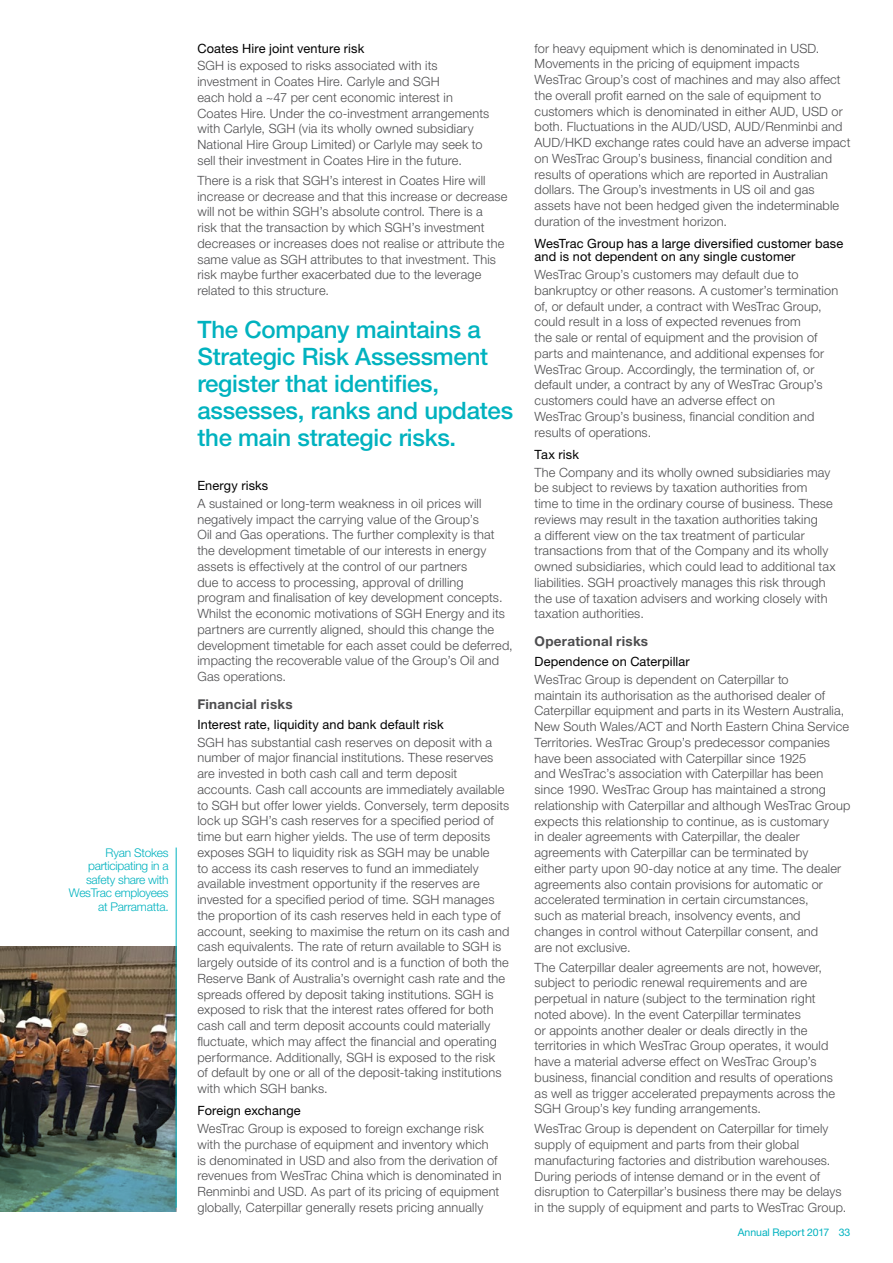
<style>
.page{position:relative;width:893px;height:1263px;background:#fff}
.page>*{position:absolute;margin:0;border:0;box-sizing:border-box;transform-origin:0 0}
.t1{font:500 24px/27px "Helvetica Neue";letter-spacing:-.01em;color:#00b2bf}
.t2{font:700 13.5px "Helvetica Neue";letter-spacing:.02em;color:#4d4d4f}
.t3{font:300 12.75px/15.8px "Helvetica Neue";letter-spacing:.01em;color:#4d4d4f}
.t4{font:12.75px/13.5px "Helvetica Neue";letter-spacing:.01em;color:#000}
.t5{font:300 12px/13.5px "Helvetica Neue";letter-spacing:-.02em;color:#00b2bf;text-align:right}
.t6{font:10.5px "Helvetica Neue";color:#00b2bf}
</style>
<div class="page">
<img style="left:0;top:947px;width:176px;height:265px">
<hr style="left:176px;top:847px;width:1px;height:361px;background:#00b2bf">
<p class="t5" style="left:69px;top:846px;width:101px">Ryan Stokes participating in a safety share with<br>WesTrac employees at Parramatta.</p>
<p class="t4" style="left:197px;top:41px;width:168px">Coates Hire joint venture risk</p>
<p class="t3" style="left:197px;top:58px;width:293px">SGH is exposed to risks associated with its investment in Coates Hire. Carlyle and SGH<br>each hold a ~47 per cent economic interest in Coates Hire. Under the co-investment arrangements with Carlyle, SGH (via its wholly owned subsidiary National Hire Group Limited) or Carlyle may seek to sell their investment in Coates Hire in the future.</p>
<p class="t3" style="left:197px;top:172px;width:311px">There is a risk that SGH’s interest in Coates Hire will increase or decrease and that this increase or decrease will not be within SGH’s absolute control. There is a<br>risk that the transaction by which SGH’s investment decreases or increases does not realise or attribute the same value as SGH attributes to that investment. This risk maybe further exacerbated due to the leverage related to this structure.</p>
<h1 class="t1" style="left:197px;top:315px;width:317px">The Company maintains a<br>Strategic Risk Assessment register that identifies, assesses, ranks and updates the main strategic risks.</h1>
<p class="t4" style="left:197px;top:479px;width:72px">Energy risks</p>
<p class="t3" style="left:197px;top:495px;width:317px">A sustained or long-term weakness in oil prices will negatively impact the carrying value of the Group’s<br>Oil and Gas operations. The further complexity is that the development timetable of our interests in energy assets is effectively at the control of our partners<br>due to access to processing, approval of drilling program and finalisation of key development concepts.<br>Whilst the economic motivations of SGH Energy and its partners are currently aligned, should this change the development timetable for each asset could be deferred, impacting the recoverable value of the Group’s Oil and Gas operations.</p>
<p class="t2" style="left:197px;top:696px;width:97px">Financial risks</p>
<p class="t4" style="left:197px;top:717px;width:248px">Interest rate, liquidity and bank default risk</p>
<p class="t3" style="left:197px;top:734px;width:313px">SGH has substantial cash reserves on deposit with a number of major financial institutions. These reserves are invested in both cash call and term deposit accounts. Cash call accounts are immediately available to SGH but offer lower yields. Conversely, term deposits lock up SGH’s cash reserves for a specified period of time but earn higher yields. The use of term deposits exposes SGH to liquidity risk as SGH may be unable<br>to access its cash reserves to fund an immediately available investment opportunity if the reserves are invested for a specified period of time. SGH manages the proportion of its cash reserves held in each type of account, seeking to maximise the return on its cash and cash equivalents. The rate of return available to SGH is largely outside of its control and is a function of both the Reserve Bank of Australia’s overnight cash rate and the spreads offered by deposit taking institutions. SGH is exposed to risk that the interest rates offered for both cash call and term deposit accounts could materially fluctuate, which may affect the financial and operating performance. Additionally, SGH is exposed to the risk<br>of default by one or all of the deposit-taking institutions with which SGH banks.</p>
<p class="t4" style="left:197px;top:1104px;width:105px">Foreign exchange</p>
<p class="t3" style="left:197px;top:1120px;width:306px">WesTrac Group is exposed to foreign exchange risk with the purchase of equipment and inventory which<br>is denominated in USD and also from the derivation of revenues from WesTrac China which is denominated in Renminbi and USD. As part of its pricing of equipment globally, Caterpillar generally resets pricing annually</p>
<p class="t3" style="left:535px;top:40px;width:317px">for heavy equipment which is denominated in USD.<br>Movements in the pricing of equipment impacts<br>WesTrac Group’s cost of machines and may also affect the overall profit earned on the sale of equipment to customers which is denominated in either AUD, USD or both. Fluctuations in the AUD/USD, AUD/Renminbi and AUD/HKD exchange rates could have an adverse impact on WesTrac Group’s business, financial condition and results of operations which are reported in Australian dollars. The Group’s investments in US oil and gas assets have not been hedged given the indeterminable duration of the investment horizon.</p>
<p class="t4" style="left:535px;top:236px;width:310px">WesTrac Group has a large diversified customer base and is not dependent on any single customer</p>
<p class="t3" style="left:535px;top:266px;width:305px">WesTrac Group’s customers may default due to bankruptcy or other reasons. A customer’s termination of, or default under, a contract with WesTrac Group, could result in a loss of expected revenues from<br>the sale or rental of equipment and the provision of parts and maintenance, and additional expenses for WesTrac Group. Accordingly, the termination of, or default under, a contract by any of WesTrac Group’s customers could have an adverse effect on<br>WesTrac Group’s business, financial condition and results of operations.</p>
<p class="t4" style="left:535px;top:447px;width:46px">Tax risk</p>
<p class="t3" style="left:535px;top:464px;width:303px">The Company and its wholly owned subsidiaries may be subject to reviews by taxation authorities from<br>time to time in the ordinary course of business. These reviews may result in the taxation authorities taking<br>a different view on the tax treatment of particular transactions from that of the Company and its wholly owned subsidiaries, which could lead to additional tax liabilities. SGH proactively manages this risk through the use of taxation advisers and working closely with taxation authorities.</p>
<p class="t2" style="left:535px;top:633px;width:115px">Operational risks</p>
<p class="t4" style="left:535px;top:654px;width:157px">Dependence on Caterpillar</p>
<p class="t3" style="left:535px;top:671px;width:317px">WesTrac Group is dependent on Caterpillar to<br>maintain its authorisation as the authorised dealer of Caterpillar equipment and parts in its Western Australia, New South Wales/ACT and North Eastern China Service Territories. WesTrac Group’s predecessor companies have been associated with Caterpillar since 1925<br>and WesTrac’s association with Caterpillar has been since 1990. WesTrac Group has maintained a strong relationship with Caterpillar and although WesTrac Group expects this relationship to continue, as is customary<br>in dealer agreements with Caterpillar, the dealer agreements with Caterpillar can be terminated by<br>either party upon 90-day notice at any time. The dealer agreements also contain provisions for automatic or accelerated termination in certain circumstances,<br>such as material breach, insolvency events, and changes in control without Caterpillar consent, and<br>are not exclusive.</p>
<p class="t3" style="left:535px;top:959px;width:302px">The Caterpillar dealer agreements are not, however, subject to periodic renewal requirements and are perpetual in nature (subject to the termination right noted above). In the event Caterpillar terminates<br>or appoints another dealer or deals directly in the territories in which WesTrac Group operates, it would have a material adverse effect on WesTrac Group’s business, financial condition and results of operations as well as trigger accelerated prepayments across the SGH Group’s key funding arrangements.</p>
<p class="t3" style="left:535px;top:1121px;width:313px">WesTrac Group is dependent on Caterpillar for timely supply of equipment and parts from their global manufacturing factories and distribution warehouses.<br>During periods of intense demand or in the event of disruption to Caterpillar’s business there may be delays in the supply of equipment and parts to WesTrac Group.</p>
<p class="t6" style="left:738px;top:1226px;width:114px">Annual Report 2017 33</p>
</div>
